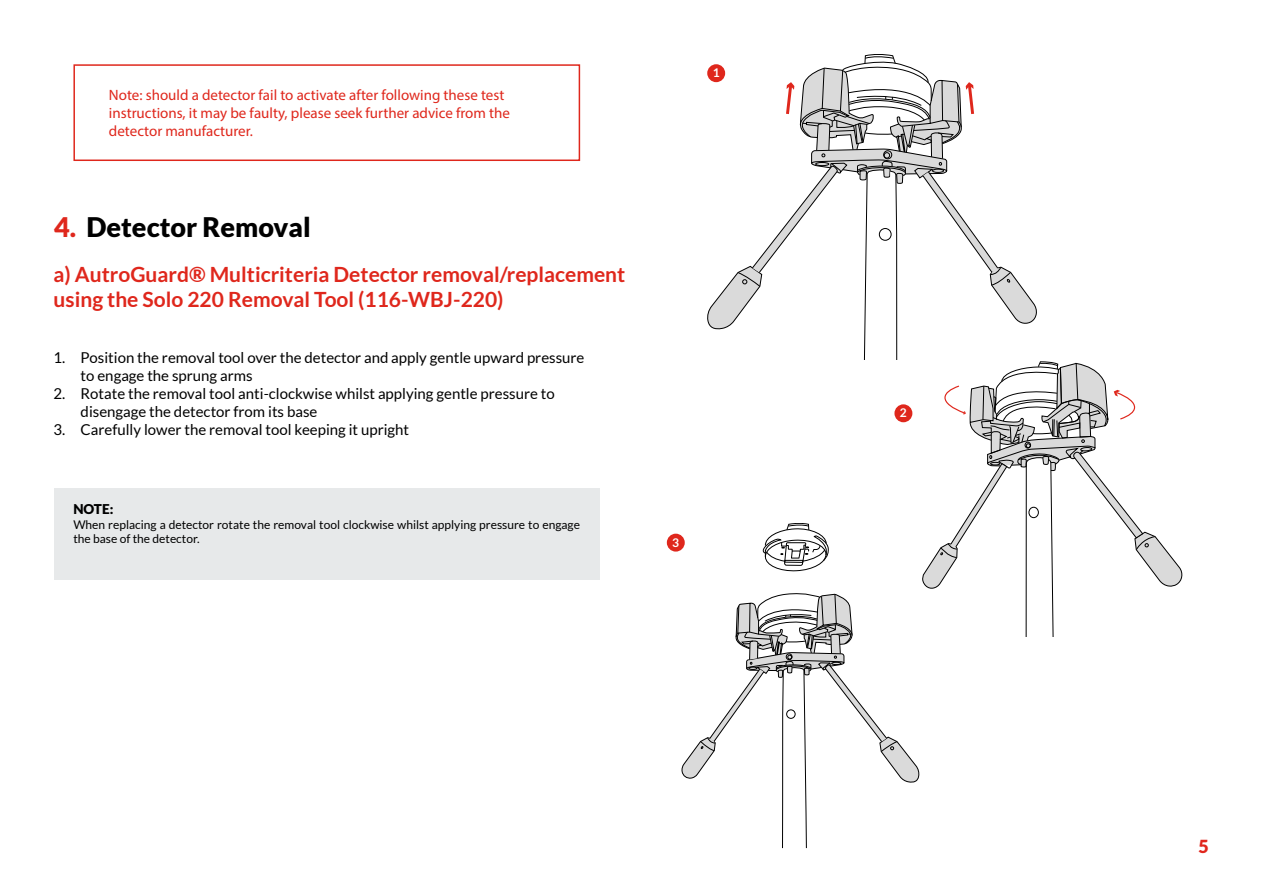
<style>
.page{position:relative;width:1263px;height:893px;background:#fff}
.page>*{position:absolute;margin:0;border:0;box-sizing:border-box;transform-origin:0 0}
.t1{font:900 27px "Lato";color:#000}
.t2{font:700 21px/25.2px "Lato";color:#df271c}
.t3{font:900 18px "Lato";color:#e1261d}
.t4{font:15px/18px "Lato";color:#000}
.t5{font:15px/18px "Myriad Pro";color:#df271c}
.t6{font:900 13.5px "Lato";color:#000}
.t7{font:12px/14.4px "Lato";color:#000}
.t8{font:700 12px "Lato";color:#fff}
.s1{color:#df271c}
</style>
<div class="page">
<div style="left:73px;top:64px;width:507px;height:97px;border:2px solid #df271c"></div>
<div style="left:54px;top:488px;width:546px;height:92px;background:#e7e9ea"></div>
<svg style="left:682px;top:54px;width:500px;height:794px"></svg>
<div style="left:707px;top:64px;width:18px;height:18px;background:#df271c;border-radius:50%"></div>
<div style="left:894px;top:404px;width:18px;height:18px;background:#df271c;border-radius:50%"></div>
<div style="left:667px;top:534px;width:18px;height:18px;background:#df271c;border-radius:50%"></div>
<p class="t5" style="left:109px;top:86px;width:402px">Note: should a detector fail to activate after following these test instructions, it may be faulty, please seek further advice from the detector manufacturer.</p>
<h1 class="t1" style="left:54px;top:211px;width:258px"><span class="s1">4.</span> Detector Removal</h1>
<h2 class="t2" style="left:54px;top:261px;width:573px">a) AutroGuard® Multicriteria Detector removal/replacement using the Solo 220 Removal Tool (116-WBJ-220)</h2>
<p class="t4" style="left:81px;top:348px;width:505px;text-indent:-27px">1. Position the removal tool over the detector and apply gentle upward pressure to engage the sprung arms</p>
<p class="t4" style="left:81px;top:384px;width:476px;text-indent:-27px">2. Rotate the removal tool anti-clockwise whilst applying gentle pressure to disengage the detector from its base</p>
<p class="t4" style="left:54px;top:420px;width:357px">3. Carefully lower the removal tool keeping it upright</p>
<p class="t6" style="left:73px;top:501px;width:42px">NOTE:</p>
<p class="t7" style="left:73px;top:517px;width:508px">When replacing a detector rotate the removal tool clockwise whilst applying pressure to engage the base of the detector.</p>
<p class="t8" style="left:713px;top:66px;width:8px">1</p>
<p class="t8" style="left:672px;top:535px;width:8px">3</p>
<p class="t8" style="left:900px;top:406px;width:8px">2</p>
<p class="t3" style="left:1198px;top:836px;width:12px">5</p>
</div>
